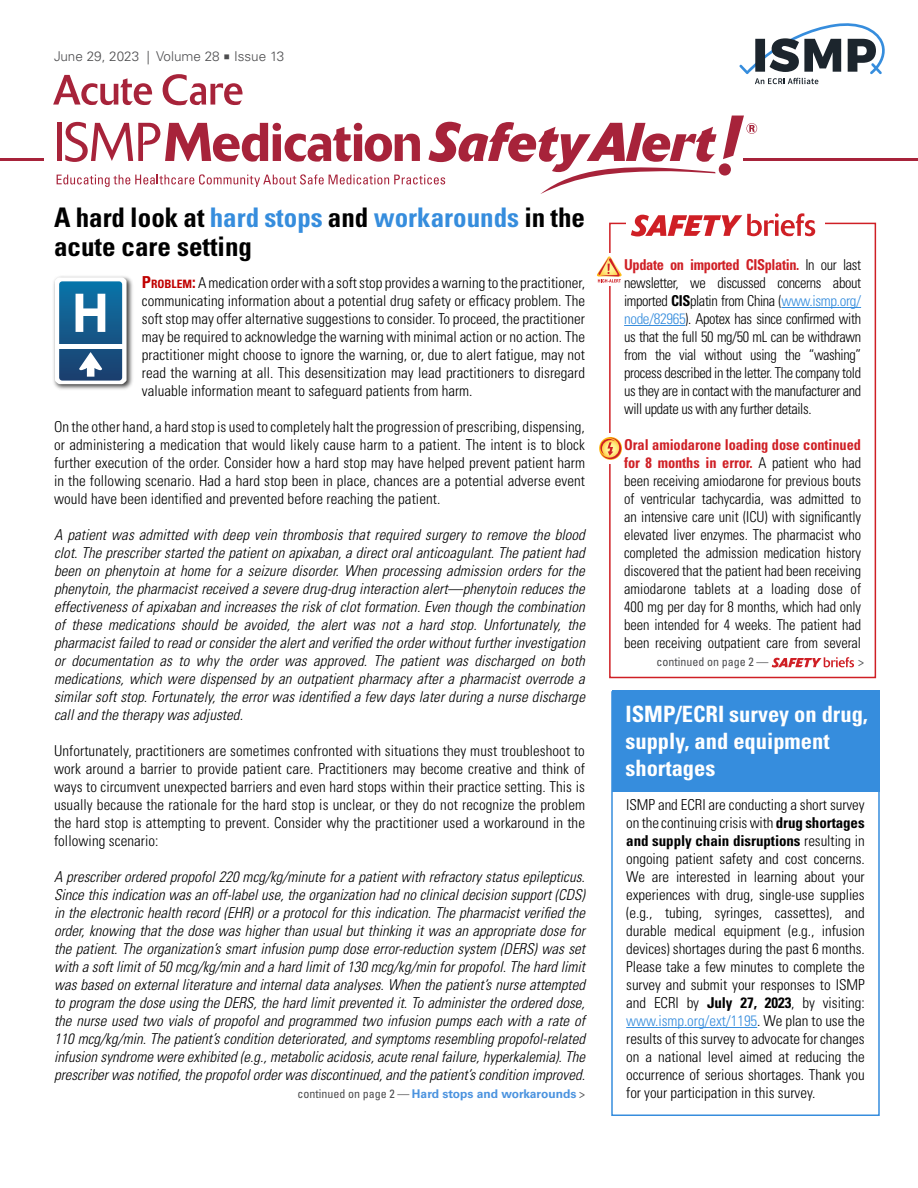
<style>
.page{position:relative;width:918px;height:1188px;background:#fff}
.page>*{position:absolute;margin:0;border:0;box-sizing:border-box;transform-origin:0 0}
.t1{font:700 condensed 27px/29.1px "Univers LT Std";color:#000}
.t2{font:700 condensed 22.5px/27px "Univers LT Std";color:#fff}
.t3{font:300 condensed 15px/18px "Univers LT Std";color:#000;text-align:justify}
.t4{font:italic 300 condensed 15px/18px "Univers LT Std";color:#000;text-align:justify}
.t5{font:300 condensed 15px/18px "Univers LT Std";color:#000;text-align:justify;scale:.96 1}
.t6{font:300 13.5px "Univers LT Std";color:#4d4d4f}
.t7{font:700 12px "Univers LT Std";color:#4b93df}
.t8{font:condensed 12px "Univers LT Std";color:#4d4d4f}
.s1{font-family:"Minion Pro";font-weight:400;font-size:16.5px}
.s2{color:#368ddd}
.s3{font-weight:700;font-size:16.5px;color:#c00000}
.s4{font-weight:700;font-size:11.55px;color:#c00000}
.s5{font-weight:400;font-stretch:condensed;color:#4d4d4f}
.s6{font-weight:700;color:#cf1f25}
.s7{font-weight:700}
</style>
<div class="page">
<svg style="left:739px;top:23px;width:146px;height:61px"></svg>
<svg style="left:53px;top:75px;width:99px;height:30px"></svg>
<svg style="left:163px;top:74px;width:80px;height:31px"></svg>
<svg style="left:57px;top:116px;width:700px;height:78px"></svg>
<hr style="left:743px;top:158px;width:175px;height:3px;background:#a7233a">
<hr style="left:0;top:158px;width:43px;height:3px;background:#a7233a">
<hr style="left:781px;top:307px;width:80px;height:1px;background:#368ddd">
<hr style="left:624px;top:325px;width:61px;height:1px;background:#368ddd">
<div style="left:609px;top:223px;width:267px;height:455px;border:2px solid #cf1f25"></div>
<img style="left:53px;top:276px;width:80px;height:114px">
<svg style="left:55px;top:277px;width:72px;height:107px"></svg>
<hr style="left:58px;top:344px;width:65px;height:4px;background:#fff">
<div style="left:626px;top:210px;width:199px;height:29px;background:#fff"></div>
<svg style="left:631px;top:213px;width:184px;height:23px"></svg>
<svg style="left:772px;top:657px;width:82px;height:10px"></svg>
<div style="left:597px;top:254px;width:25px;height:32px;background:#fff"></div>
<svg style="left:597px;top:256px;width:25px;height:27px"></svg>
<div style="left:598px;top:433px;width:25px;height:31px;background:#fff"></div>
<svg style="left:599px;top:437px;width:23px;height:23px"></svg>
<svg style="left:600px;top:438px;width:21px;height:21px"></svg>
<div style="left:612px;top:691px;width:267px;height:101px;background:#368ddd"></div>
<hr style="left:626px;top:1027px;width:131px;height:1px;background:#368ddd">
<div style="left:611px;top:691px;width:269px;height:425px;border:2px solid #368ddd"></div>
<p class="t6" style="left:54px;top:49px;width:232px">June 29, 2023 | Volume 28 <span class="s1">■</span> Issue 13</p>
<h1 class="t1" style="left:54px;top:203px;width:533px">A hard look at <span class="s2">hard stops</span> and <span class="s2">workarounds</span> in the acute care setting</h1>
<p class="t3" style="left:142px;top:274px;width:445px"><span class="s3">P</span><span class="s4">ROBLEM</span><span class="s3">:</span> A medication order with a soft stop provides a warning to the practitioner, communicating information about a potential drug safety or efficacy problem. The soft stop may offer alternative suggestions to consider. To proceed, the practitioner may be required to acknowledge the warning with minimal action or no action. The practitioner might choose to ignore the warning, or, due to alert fatigue, may not read the warning at all. This desensitization may lead practitioners to disregard valuable information meant to safeguard patients from harm.</p>
<p class="t3" style="left:54px;top:418px;width:533px">On the other hand, a hard stop is used to completely halt the progression of prescribing, dispensing, or administering a medication that would likely cause harm to a patient. The intent is to block further execution of the order. Consider how a hard stop may have helped prevent patient harm in the following scenario. Had a hard stop been in place, chances are a potential adverse event would have been identified and prevented before reaching the patient.</p>
<p class="t4" style="left:54px;top:526px;width:533px">A patient was admitted with deep vein thrombosis that required surgery to remove the blood clot. The prescriber started the patient on apixaban, a direct oral anticoagulant. The patient had been on phenytoin at home for a seizure disorder. When processing admission orders for the phenytoin, the pharmacist received a severe drug-drug interaction alert—phenytoin reduces the effectiveness of apixaban and increases the risk of clot formation. Even though the combination of these medications should be avoided, the alert was not a hard stop. Unfortunately, the pharmacist failed to read or consider the alert and verified the order without further investigation or documentation as to why the order was approved. The patient was discharged on both medications, which were dispensed by an outpatient pharmacy after a pharmacist overrode a similar soft stop. Fortunately, the error was identified a few days later during a nurse discharge call and the therapy was adjusted.</p>
<p class="t3" style="left:54px;top:742px;width:533px">Unfortunately, practitioners are sometimes confronted with situations they must troubleshoot to work around a barrier to provide patient care. Practitioners may become creative and think of ways to circumvent unexpected barriers and even hard stops within their practice setting. This is usually because the rationale for the hard stop is unclear, or they do not recognize the problem the hard stop is attempting to prevent. Consider why the practitioner used a workaround in the following scenario:</p>
<p class="t4" style="left:54px;top:868px;width:533px">A prescriber ordered propofol 220 mcg/kg/minute for a patient with refractory status epilepticus.<br>Since this indication was an off-label use, the organization had no clinical decision support (CDS) in the electronic health record (EHR) or a protocol for this indication. The pharmacist verified the order, knowing that the dose was higher than usual but thinking it was an appropriate dose for the patient. The organization’s smart infusion pump dose error-reduction system (DERS) was set with a soft limit of 50 mcg/kg/min and a hard limit of 130 mcg/kg/min for propofol. The hard limit was based on external literature and internal data analyses. When the patient’s nurse attempted to program the dose using the DERS, the hard limit prevented it. To administer the ordered dose, the nurse used two vials of propofol and programmed two infusion pumps each with a rate of 110 mcg/kg/min. The patient’s condition deteriorated, and symptoms resembling propofol-related infusion syndrome were exhibited (e.g., metabolic acidosis, acute renal failure, hyperkalemia). The prescriber was notified, the propofol order was discontinued, and the patient’s condition improved.</p>
<p class="t7" style="left:297px;top:1087px;width:289px"><span class="s5">continued on page 2 —</span> Hard stops and workarounds <span class="s5">&gt;</span></p>
<p class="t5" style="left:624px;top:256px;width:248px"><span class="s6">Update on imported CISplatin.</span> In our last newsletter, we discussed concerns about imported <span class="s7">CIS</span>platin from China (<span class="s2">www.ismp.org/ node/82965</span>). Apotex has since confirmed with us that the full 50 mg/50 mL can be withdrawn from the vial without using the “washing” process described in the letter. The company told us they are in contact with the manufacturer and will update us with any further details.</p>
<p class="t5" style="left:624px;top:436px;width:248px"><span class="s6">Oral amiodarone loading dose continued for 8 months in error.</span> A patient who had been receiving amiodarone for previous bouts of ventricular tachycardia, was admitted to an intensive care unit (ICU) with significantly elevated liver enzymes. The pharmacist who completed the admission medication history discovered that the patient had been receiving amiodarone tablets at a loading dose of 400 mg per day for 8 months, which had only been intended for 4 weeks. The patient had been receiving outpatient care from several</p>
<p class="t8" style="left:656px;top:654px;width:113px">continued on page 2 —</p>
<p class="t8" style="left:858px;top:654px;width:7px">&gt;</p>
<h2 class="t2" style="left:626px;top:701px;width:244px">ISMP/ECRI survey on drug, supply, and equipment shortages</h2>
<p class="t3" style="left:626px;top:796px;width:240px">ISMP and ECRI are conducting a short survey on the continuing crisis with <span class="s7">drug shortages and supply chain disruptions</span> resulting in ongoing patient safety and cost concerns.<br>We are interested in learning about your experiences with drug, single-use supplies (e.g., tubing, syringes, cassettes), and durable medical equipment (e.g., infusion devices) shortages during the past 6 months.<br>Please take a few minutes to complete the survey and submit your responses to ISMP and ECRI by <span class="s7">July 27, 2023</span>, by visiting: <span class="s2">www.ismp.org/ext/1195</span>. We plan to use the results of this survey to advocate for changes on a national level aimed at reducing the occurrence of serious shortages. Thank you for your participation in this survey.</p>
</div>
